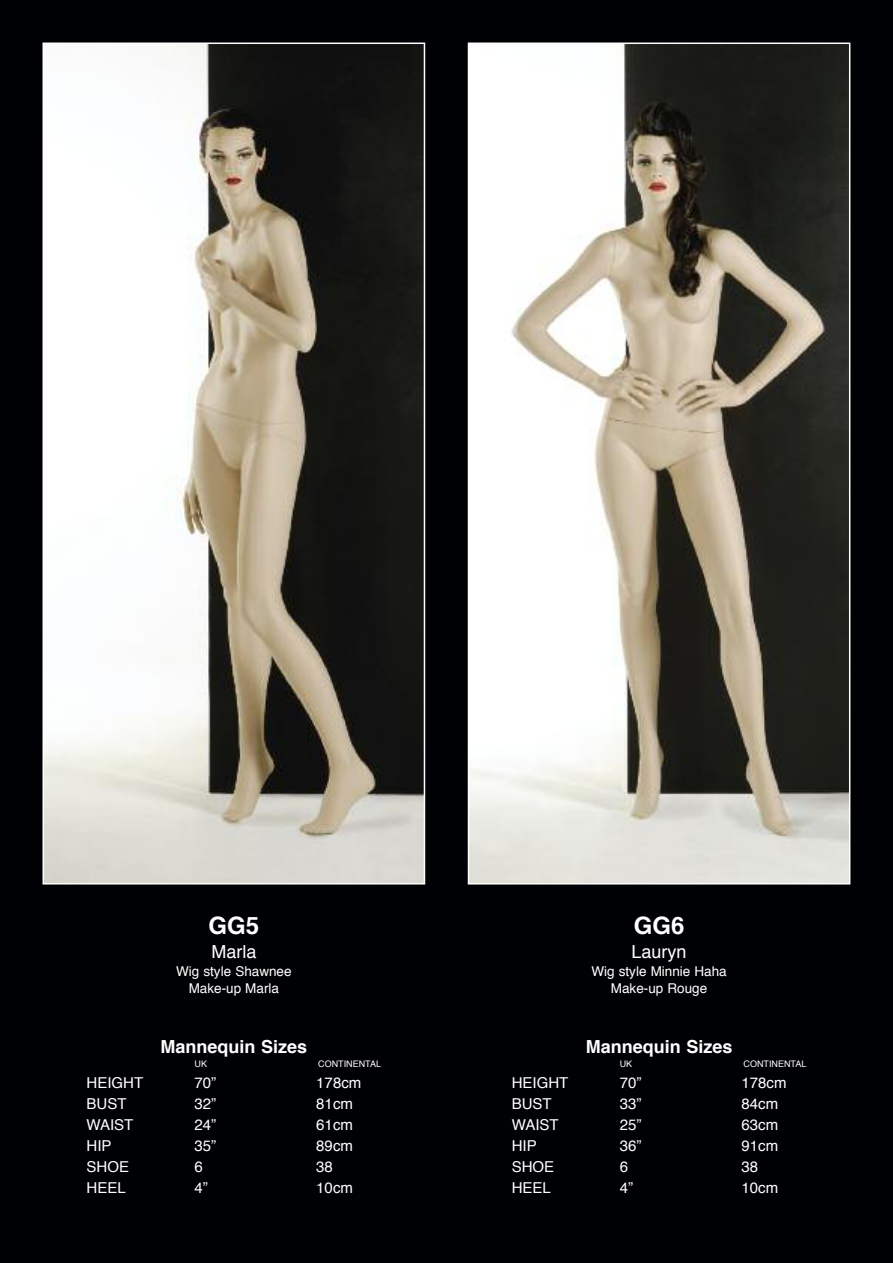
<style>
.page{position:relative;width:893px;height:1263px;background:#000104}
.page>*{position:absolute;margin:0;border:0;box-sizing:border-box;transform-origin:0 0}
.t1{font:700 24px "Helvetica";color:#fff}
.t2{font:700 18px "Helvetica";color:#fff}
.t3{font:18px "Helvetica";color:#fff}
.t4{font:15px "Helvetica";color:#fff}
.t5{font:13.5px/16.2px "Helvetica";color:#fff;text-align:center}
.t6{font:9px "Helvetica";color:#fff}
</style>
<div class="page">
<img style="left:46px;top:46px;width:376px;height:835px">
<div style="left:43px;top:43px;width:382px;height:841px;border:2px solid #fff"></div>
<img style="left:471px;top:46px;width:376px;height:835px">
<div style="left:468px;top:43px;width:382px;height:841px;border:2px solid #fff"></div>
<h1 class="t1" style="left:209px;top:915px;width:52px">GG5</h1>
<p class="t3" style="left:211px;top:944px;width:46px">Marla</p>
<p class="t5" style="left:176px;top:964px;width:117px">Wig style Shawnee<br>Make-up Marla</p>
<p class="t2" style="left:161px;top:1039px;width:148px">Mannequin Sizes</p>
<p class="t6" style="left:195px;top:1060px;width:14px">UK</p>
<p class="t6" style="left:318px;top:1060px;width:64px">CONTINENTAL</p>
<p class="t4" style="left:87px;top:1077px;width:58px">HEIGHT</p>
<p class="t4" style="left:195px;top:1077px;width:23px">70”</p>
<p class="t4" style="left:316px;top:1077px;width:47px">178cm</p>
<p class="t4" style="left:87px;top:1098px;width:42px">BUST</p>
<p class="t4" style="left:195px;top:1098px;width:23px">32”</p>
<p class="t4" style="left:316px;top:1098px;width:38px">81cm</p>
<p class="t4" style="left:87px;top:1119px;width:48px">WAIST</p>
<p class="t4" style="left:195px;top:1119px;width:23px">24”</p>
<p class="t4" style="left:316px;top:1119px;width:38px">61cm</p>
<p class="t4" style="left:87px;top:1140px;width:27px">HIP</p>
<p class="t4" style="left:195px;top:1140px;width:23px">35”</p>
<p class="t4" style="left:316px;top:1140px;width:38px">89cm</p>
<p class="t4" style="left:87px;top:1161px;width:44px">SHOE</p>
<p class="t4" style="left:195px;top:1161px;width:10px">6</p>
<p class="t4" style="left:316px;top:1161px;width:18px">38</p>
<p class="t4" style="left:87px;top:1182px;width:41px">HEEL</p>
<p class="t4" style="left:195px;top:1182px;width:15px">4”</p>
<p class="t4" style="left:316px;top:1182px;width:38px">10cm</p>
<h1 class="t1" style="left:634px;top:915px;width:52px">GG6</h1>
<p class="t3" style="left:632px;top:944px;width:57px">Lauryn</p>
<p class="t5" style="left:591px;top:964px;width:137px">Wig style Minnie Haha<br>Make-up Rouge</p>
<p class="t2" style="left:586px;top:1039px;width:148px">Mannequin Sizes</p>
<p class="t6" style="left:620px;top:1060px;width:14px">UK</p>
<p class="t6" style="left:743px;top:1060px;width:64px">CONTINENTAL</p>
<p class="t4" style="left:512px;top:1077px;width:58px">HEIGHT</p>
<p class="t4" style="left:620px;top:1077px;width:23px">70”</p>
<p class="t4" style="left:741px;top:1077px;width:47px">178cm</p>
<p class="t4" style="left:512px;top:1098px;width:42px">BUST</p>
<p class="t4" style="left:620px;top:1098px;width:23px">33”</p>
<p class="t4" style="left:741px;top:1098px;width:38px">84cm</p>
<p class="t4" style="left:512px;top:1119px;width:48px">WAIST</p>
<p class="t4" style="left:620px;top:1119px;width:23px">25”</p>
<p class="t4" style="left:741px;top:1119px;width:38px">63cm</p>
<p class="t4" style="left:512px;top:1140px;width:27px">HIP</p>
<p class="t4" style="left:620px;top:1140px;width:23px">36”</p>
<p class="t4" style="left:741px;top:1140px;width:38px">91cm</p>
<p class="t4" style="left:512px;top:1161px;width:44px">SHOE</p>
<p class="t4" style="left:620px;top:1161px;width:10px">6</p>
<p class="t4" style="left:741px;top:1161px;width:18px">38</p>
<p class="t4" style="left:512px;top:1182px;width:41px">HEEL</p>
<p class="t4" style="left:620px;top:1182px;width:15px">4”</p>
<p class="t4" style="left:741px;top:1182px;width:38px">10cm</p>
</div>
